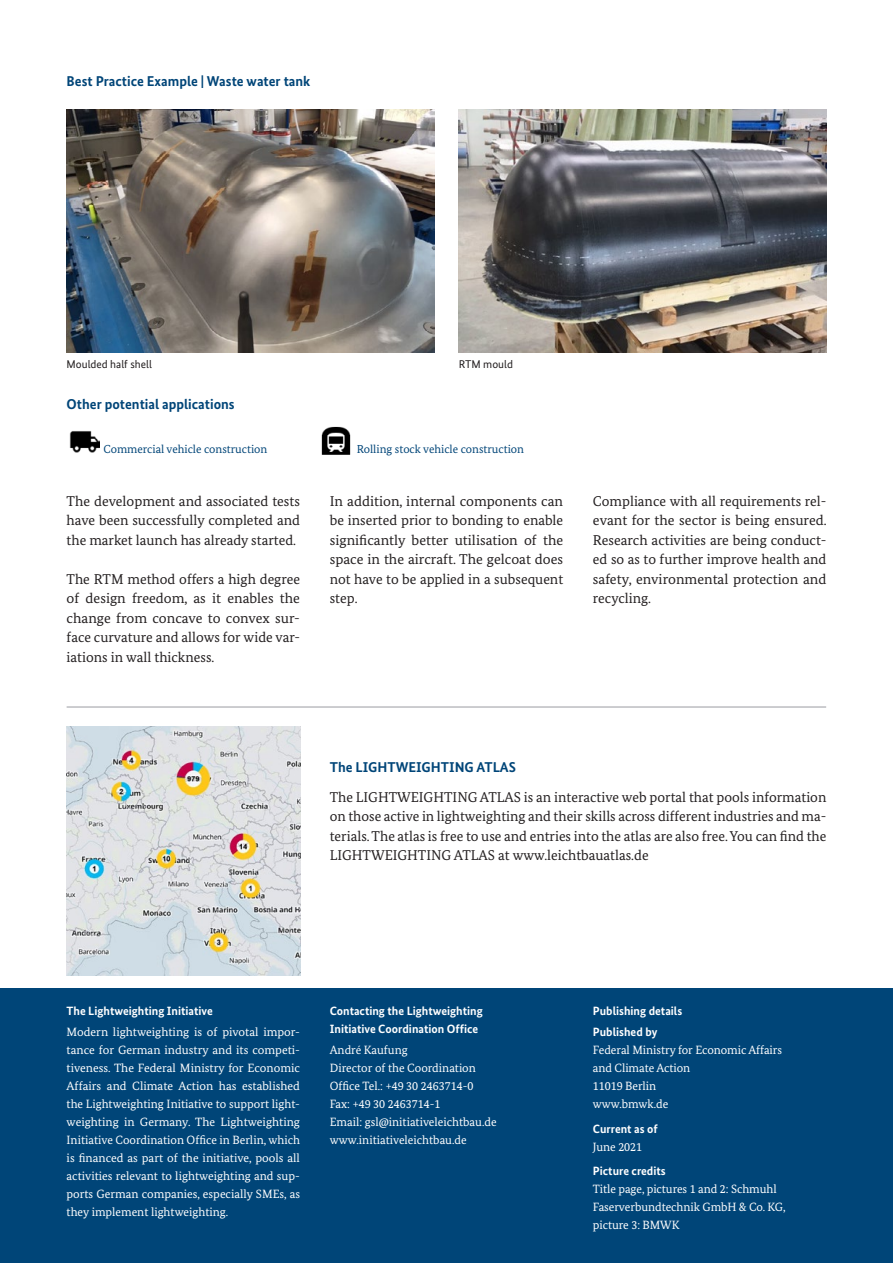
<style>
.page{position:relative;width:893px;height:1263px;background:#fff}
.page>*{position:absolute;margin:0;border:0;box-sizing:border-box;transform-origin:0 0}
.t1{font:14.25px/19.5px "Bundes Serif";color:#231f20;text-align:justify}
.t2{font:700 14.25px "Bundes Sans";color:#004578}
.t3{font:12px/18px "Bundes Serif";letter-spacing:-.005em;color:#fff}
.t4{font:700 12px/18px "Bundes Sans";color:#fff}
.t5{font:11.55px "Bundes Serif";color:#004578}
.t6{font:11.25px "Bundes Sans";color:#231f20}
</style>
<div class="page">
<img style="left:70px;top:431px;width:29px;height:22px">
<img style="left:321px;top:426px;width:30px;height:29px">
<img style="left:67px;top:110px;width:367px;height:242px">
<hr style="left:67px;top:706px;width:759px;height:2px;background:#bcbdc0">
<img style="left:459px;top:110px;width:367px;height:242px">
<img style="left:67px;top:726px;width:233px;height:249px">
<div style="left:0;top:989px;width:893px;height:274px;background:#004578"></div>
<p class="t2" style="left:67px;top:73px;width:245px">Best Practice Example | Waste water tank</p>
<p class="t6" style="left:67px;top:357px;width:87px">Moulded half shell</p>
<p class="t6" style="left:459px;top:357px;width:56px">RTM mould</p>
<p class="t2" style="left:67px;top:396px;width:170px">Other potential applications</p>
<p class="t5" style="left:103px;top:442px;width:165px">Commercial vehicle construction</p>
<p class="t5" style="left:357px;top:442px;width:169px">Rolling stock vehicle construction</p>
<p class="t1" style="left:67px;top:491px;width:235px">The development and associated tests have been successfully completed and the market launch has already started.</p>
<p class="t1" style="left:67px;top:569px;width:235px">The RTM method offers a high degree of design freedom, as it enables the change from concave to convex sur&shy;face curvature and allows for wide var&shy;iations in wall thickness.</p>
<p class="t1" style="left:330px;top:491px;width:235px">In addition, internal components can be inserted prior to bonding to enable significantly better utilisation of the space in the aircraft. The gelcoat does not have to be applied in a subsequent step.</p>
<p class="t1" style="left:593px;top:491px;width:235px">Compliance with all requirements rel&shy;evant for the sector is being ensured.<br>Research activities are being conduct&shy;ed so as to further improve health and safety, environmental protection and recycling.</p>
<p class="t2" style="left:330px;top:758px;width:188px">The LIGHTWEIGHTING ATLAS</p>
<p class="t1" style="left:330px;top:787px;width:498px">The LIGHTWEIGHTING ATLAS is an interactive web portal that pools information on those active in lightweighting and their skills across different industries and ma&shy;terials. The atlas is free to use and entries into the atlas are also free. You can find the LIGHTWEIGHTING ATLAS at www.leichtbauatlas.de</p>
<p class="t4" style="left:67px;top:1002px;width:148px">The Lightweighting Initiative</p>
<p class="t3" style="left:67px;top:1023px;width:235px;text-align:justify">Modern lightweighting is of pivotal impor&shy;tance for German industry and its competi&shy;tiveness. The Federal Ministry for Economic Affairs and Climate Action has established the Lightweighting Initiative to support light&shy;weighting in Germany. The Lightweighting Initiative Coordination Office in Berlin, which is financed as part of the initiative, pools all activities relevant to lightweighting and sup&shy;ports German companies, especially SMEs, as they implement lightweighting.</p>
<p class="t4" style="left:330px;top:1002px;width:154px">Contacting the Lightweighting<br>Initiative Coordination Office</p>
<p class="t3" style="left:330px;top:1041px;width:168px">André Kaufung<br>Director of the Coordination<br>Office Tel.: +49 30 2463714-0<br>Fax: +49 30 2463714-1<br>Email: gsl@initiativeleichtbau.de www.initiativeleichtbau.de</p>
<p class="t4" style="left:593px;top:1001px;width:91px;line-height:21px">Publishing details<br>Published by</p>
<p class="t3" style="left:593px;top:1041px;width:191px">Federal Ministry for Economic Affairs and Climate Action<br>11019 Berlin<br>www.bmwk.de</p>
<p class="t4" style="left:593px;top:1119px;width:66px">Current as of</p>
<p class="t3" style="left:593px;top:1137px;width:51px">June 2021</p>
<p class="t4" style="left:593px;top:1162px;width:74px">Picture credits</p>
<p class="t3" style="left:593px;top:1180px;width:194px">Title page, pictures 1 and 2: Schmuhl<br>Faserverbundtechnik GmbH &amp; Co. KG, picture 3: BMWK</p>
</div>
